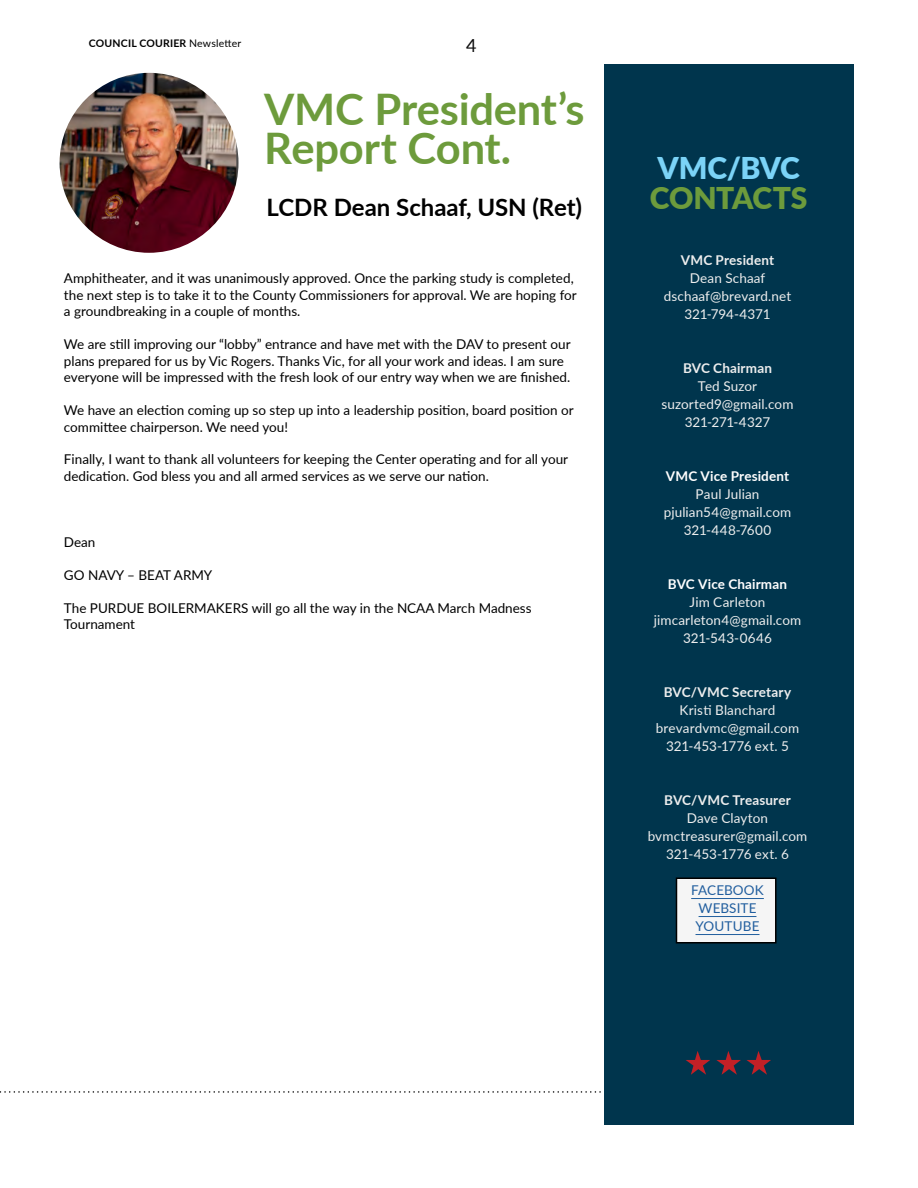
<style>
.page{position:relative;width:918px;height:1188px;background:#fff}
.page>*{position:absolute;margin:0;border:0;box-sizing:border-box;transform-origin:0 0}
.t1{font:700 43.5px/39px "Lato";letter-spacing:-.005em;color:#6d9b3c}
.t2{font:900 30px "Lato";letter-spacing:-.015em;color:#6d9b3c}
.t3{font:900 30px "Lato";letter-spacing:-.01em;color:#7bd3f7}
.t4{font:700 24px "Lato";color:#000}
.t5{font:18px "Lato";color:#0d0d0d}
.t6{font:13.5px/16.5px "Lato";color:#000}
.t7{font:13.5px/18px "Lato";letter-spacing:.01em;color:#eee;text-align:center}
.t8{font:700 13.5px "Lato";letter-spacing:.01em;color:#eee}
.t9{font:700 13.5px "Lato";letter-spacing:.01em;color:#fff}
.t10{font:13.5px/18px "Lato";letter-spacing:.01em;color:#215e9e;text-align:center}
.t11{font:700 10.5px "Lato";letter-spacing:.02em;color:#000}
.s1{font-weight:400}
</style>
<div class="page">
<img style="left:60px;top:73px;width:176px;height:179px">
<div style="left:55px;top:68px;width:188px;height:189px;border:4px solid #fff;border-radius:50%"></div>
<svg style="left:0;top:1091px;width:605px;height:2px"></svg>
<div style="left:605px;top:64px;width:249px;height:1060px;background:#00354d"></div>
<div style="left:676px;top:878px;width:100px;height:65px;background:#f5f5f5"></div>
<div style="left:676px;top:878px;width:101px;height:66px;border:2px solid #000"></div>
<hr style="left:691px;top:898px;width:73px;height:1px;background:#215e9e">
<hr style="left:699px;top:916px;width:57px;height:1px;background:#215e9e">
<hr style="left:696px;top:934px;width:64px;height:1px;background:#215e9e">
<svg style="left:716px;top:1051px;width:55px;height:24px"></svg>
<svg style="left:686px;top:1051px;width:24px;height:24px"></svg>
<p class="t11" style="left:89px;top:35px;width:154px">COUNCIL COURIER <span class="s1">Newsletter</span></p>
<h3 class="t5" style="left:466px;top:33px;width:12px">4</h3>
<h1 class="t1" style="left:264px;top:87px;width:322px">VMC President’s<br>Report Cont.</h1>
<h3 class="t4" style="left:267px;top:190px;width:317px">LCDR Dean Schaaf, USN (Ret)</h3>
<p class="t6" style="left:64px;top:269px;width:514px">Amphitheater, and it was unanimously approved. Once the parking study is completed, the next step is to take it to the County Commissioners for approval. We are hoping for a groundbreaking in a couple of months.</p>
<p class="t6" style="left:64px;top:335px;width:508px">We are still improving our “lobby” entrance and have met with the DAV to present our plans prepared for us by Vic Rogers. Thanks Vic, for all your work and ideas. I am sure everyone will be impressed with the fresh look of our entry way when we are finished.</p>
<p class="t6" style="left:64px;top:401px;width:511px">We have an election coming up so step up into a leadership position, board position or committee chairperson. We need you!</p>
<p class="t6" style="left:64px;top:451px;width:506px">Finally, I want to thank all volunteers for keeping the Center operating and for all your dedication. God bless you and all armed services as we serve our nation.</p>
<p class="t6" style="left:64px;top:533px;width:33px">Dean</p>
<p class="t6" style="left:64px;top:566px;width:150px">GO NAVY – BEAT ARMY</p>
<p class="t6" style="left:64px;top:599px;width:469px">The PURDUE BOILERMAKERS will go all the way in the NCAA March Madness<br>Tournament</p>
<h2 class="t3" style="left:658px;top:146px;width:144px">VMC/BVC</h2>
<h2 class="t2" style="left:650px;top:176px;width:159px">CONTACTS</h2>
<p class="t8" style="left:681px;top:251px;width:95px">VMC President</p>
<p class="t7" style="left:664px;top:269px;width:129px">Dean Schaaf dschaaf@brevard.net<br>321-794-4371</p>
<p class="t8" style="left:683px;top:359px;width:90px">BVC Chairman</p>
<p class="t7" style="left:662px;top:377px;width:133px">Ted Suzor suzorted9@gmail.com<br>321-271-4327</p>
<p class="t9" style="left:666px;top:467px;width:125px">VMC Vice President</p>
<p class="t7" style="left:664px;top:485px;width:129px">Paul Julian pjulian54@gmail.com<br>321-448-7600</p>
<p class="t9" style="left:668px;top:574px;width:121px">BVC Vice Chairman</p>
<p class="t7" style="left:654px;top:593px;width:149px">Jim Carleton jimcarleton4@gmail.com<br>321-543-0646</p>
<p class="t8" style="left:664px;top:682px;width:129px">BVC/VMC Secretary</p>
<p class="t7" style="left:656px;top:701px;width:145px">Kristi Blanchard brevardvmc@gmail.com<br>321-453-1776 ext. 5</p>
<p class="t8" style="left:664px;top:790px;width:128px">BVC/VMC Treasurer</p>
<p class="t7" style="left:648px;top:809px;width:161px">Dave Clayton bvmctreasurer@gmail.com<br>321-453-1776 ext. 6</p>
<p class="t10" style="left:691px;top:881px;width:74px">FACEBOOK<br>WEBSITE<br>YOUTUBE</p>
</div>
